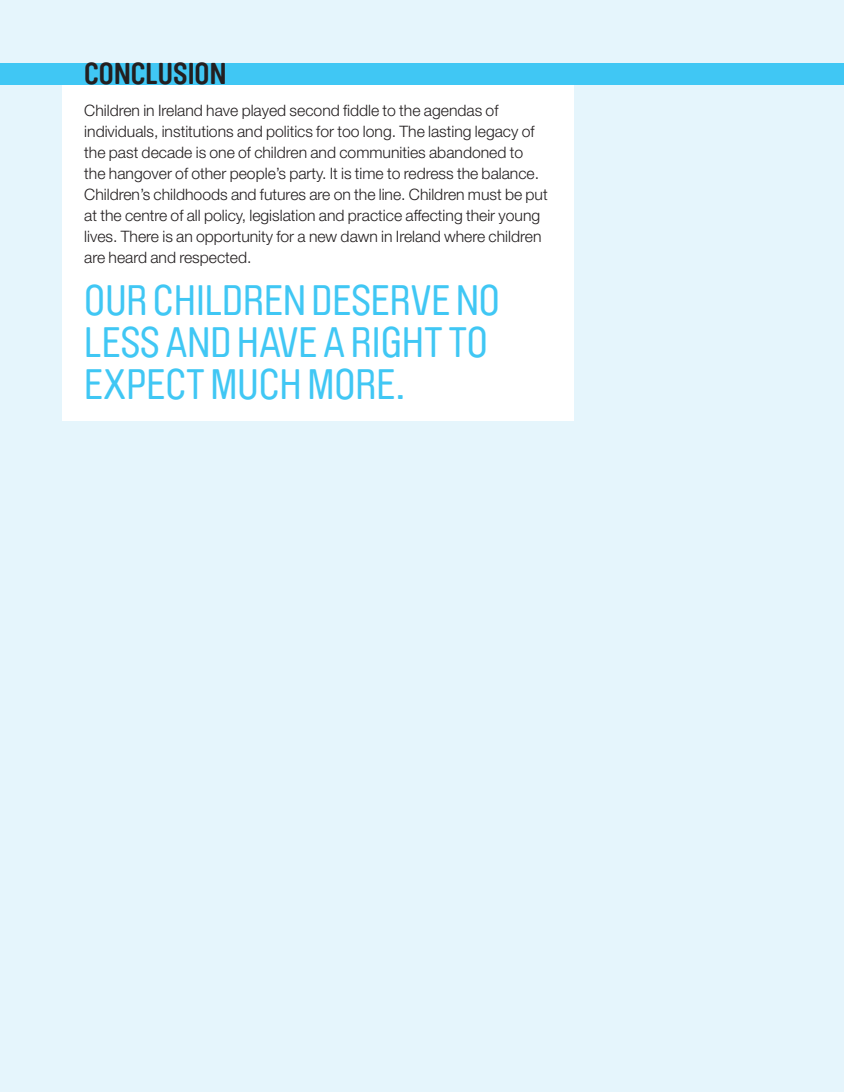
<style>
.page{position:relative;width:844px;height:1092px;background:#fff}
.page>*{position:absolute;margin:0;border:0;box-sizing:border-box;transform-origin:0 0}
.t1{font:42px/42px "Brauer Neue";color:#40c7f4}
.t2{font:700 29.75px "Brauer Neue";color:#231f20}
.t3{font:300 15.75px/21px "Helvetica Neue";color:#231f20}
</style>
<div class="page">
<div style="left:0;top:0;width:843px;height:1091px;background:#e5f5fc"></div>
<div style="left:62px;top:63px;width:511px;height:357px;background:#fff"></div>
<div style="left:0;top:63px;width:843px;height:21px;background:#40c7f4"></div>
<h2 class="t2" style="left:84px;top:57px;width:143px">CONCLUSION</h2>
<p class="t3" style="left:84px;top:99px;width:465px">Children in Ireland have played second fiddle to the agendas of individuals, institutions and politics for too long. The lasting legacy of the past decade is one of children and communities abandoned to the hangover of other people’s party. It is time to redress the balance.<br>Children’s childhoods and futures are on the line. Children must be put at the centre of all policy, legislation and practice affecting their young lives. There is an opportunity for a new dawn in Ireland where children are heard and respected.</p>
<h1 class="t1" style="left:84px;top:280px;width:417px">OUR CHILDREN DESERVE NO<br>LESS AND HAVE A RIGHT TO<br>EXPECT MUCH MORE.</h1>
</div>
